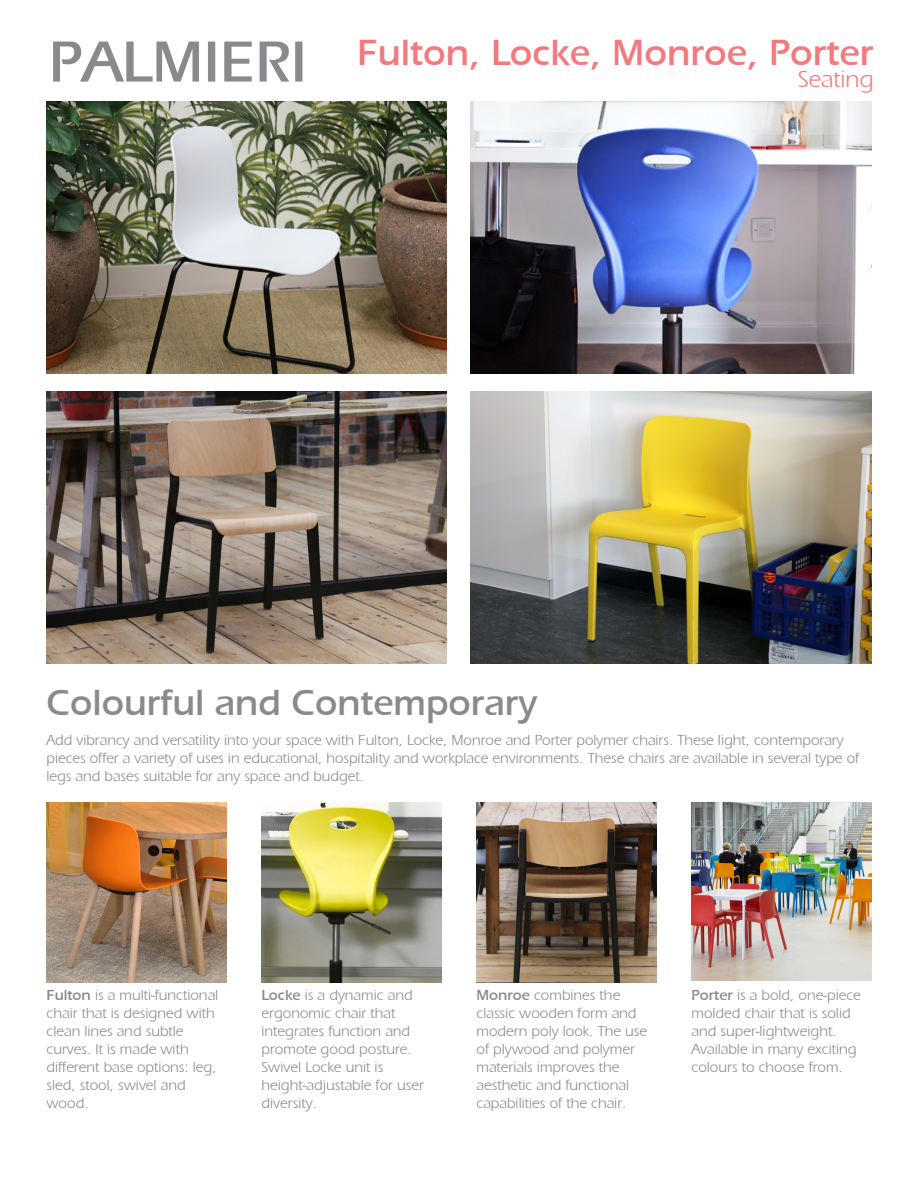
<style>
.page{position:relative;width:918px;height:1188px;background:#fff}
.page>*{position:absolute;margin:0;border:0;box-sizing:border-box;transform-origin:0 0}
.t1{font:37.5px "Aquiline Book Bold SWFTE";color:#f2797e}
.t2{font:37.35px "Aquiline Book Bold SWFTE";color:#8a8a8e}
.t3{font:24px "Aquiline Book Regular SWFTE";color:#f2797e}
.t4{font:15px/18px "Aquiline Book Regular SWFTE";color:#8a8a8e}
.s1{font-size:60px;color:#8a8a8e}
.s2{font-family:"Aquiline Book Bold SWFTE"}
</style>
<div class="page">
<img style="left:46px;top:802px;width:181px;height:180px">
<img style="left:262px;top:802px;width:180px;height:180px">
<img style="left:477px;top:802px;width:180px;height:180px">
<img style="left:692px;top:802px;width:180px;height:179px">
<img style="left:46px;top:101px;width:401px;height:273px">
<img style="left:470px;top:101px;width:402px;height:273px">
<img style="left:46px;top:391px;width:401px;height:273px">
<img style="left:470px;top:391px;width:402px;height:273px">
<h1 class="t1" style="left:49px;top:31px;width:827px"><span class="s1">PALMIERI</span> Fulton, Locke, Monroe, Porter</h1>
<h3 class="t3" style="left:798px;top:66px;width:77px">Seating</h3>
<h2 class="t2" style="left:46px;top:681px;width:493px">Colourful and Contemporary</h2>
<p class="t4" style="left:46px;top:731px;width:814px">Add vibrancy and versatility into your space with Fulton, Locke, Monroe and Porter polymer chairs. These light, contemporary pieces offer a variety of uses in educational, hospitality and workplace environments. These chairs are available in several type of legs and bases suitable for any space and budget.</p>
<p class="t4" style="left:46px;top:986px;width:173px"><span class="s2">Fulton</span> is a multi-functional chair that is designed with clean lines and subtle curves. It is made with different base options: leg, sled, stool, swivel and wood.</p>
<p class="t4" style="left:262px;top:986px;width:164px"><span class="s2">Locke</span> is a dynamic and ergonomic chair that integrates function and promote good posture.<br>Swivel Locke unit is height-adjustable for user diversity.</p>
<p class="t4" style="left:477px;top:986px;width:172px"><span class="s2">Monroe</span> combines the classic wooden form and modern poly look. The use of plywood and polymer materials improves the aesthetic and functional capabilities of the chair.</p>
<p class="t4" style="left:692px;top:986px;width:171px"><span class="s2">Porter</span> is a bold, one-piece molded chair that is solid and super-lightweight.<br>Available in many exciting colours to choose from.</p>
</div>
